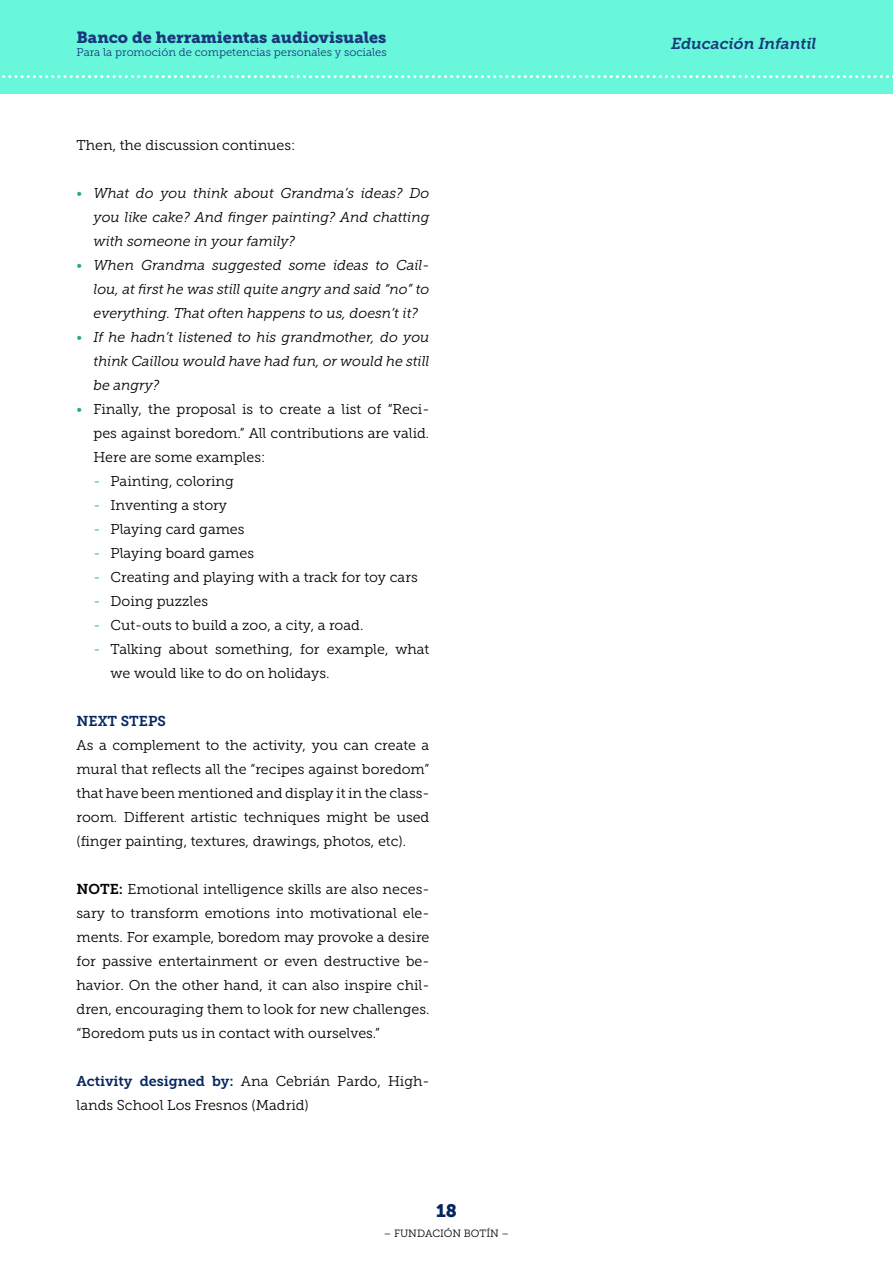
<style>
.page{position:relative;width:893px;height:1263px;background:#fff}
.page>*{position:absolute;margin:0;border:0;box-sizing:border-box;transform-origin:0 0}
.t1{font:18px "Museo Slab 900";color:#052661}
.t2{font:16.2px "Museo Slab 900";color:#1a387d}
.t3{font:italic 15.75px "Museo Slab 700";letter-spacing:-.005em;color:#1a387d}
.List_Paragraph{font:14.25px/24px "Museo Slab 300";color:#000;text-align:justify}
.List_Paragraph-2{font:italic 14.25px/24px "Museo Slab 300";color:#000;text-align:justify}
.t4{font:14.25px "Museo Slab 700";color:#052661}
.t5{font:11.25px "Museo Slab 300";color:#1a387d}
.t6{font:10.5px "Museo Slab 300";color:#000}
.s1{font-style:normal;color:#24ac7e}
.s2{color:#24ac7e}
.s3{font-family:"Museo Slab 700"}
.s4{font-family:"Museo Slab 700";color:#052661}
</style>
<div class="page">
<div style="left:0;top:0;width:893px;height:94px;background:#69f7db"></div>
<svg style="left:2px;top:75px;width:891px;height:3px"></svg>
<p class="t2" style="left:77px;top:28px;width:311px">Banco de herramientas audiovisuales</p>
<p class="t5" style="left:77px;top:46px;width:312px">Para la promoción de competencias personales y sociales</p>
<p class="List_Paragraph" style="left:77px;top:133px;width:220px">Then, the discussion continues:</p>
<p class="List_Paragraph-2" style="left:94px;top:181px;width:337px;text-indent:-17px"><span class="s1">•</span> What do you think about Grandma’s ideas? Do you like cake? And finger painting? And chatting with someone in your family?</p>
<p class="List_Paragraph-2" style="left:94px;top:253px;width:337px;text-indent:-17px"><span class="s1">•</span> When Grandma suggested some ideas to Cail&shy;lou, at first he was still quite angry and said “no” to everything. That often happens to us, doesn’t it?</p>
<p class="List_Paragraph-2" style="left:94px;top:325px;width:337px;text-indent:-17px"><span class="s1">•</span> If he hadn’t listened to his grandmother, do you think Caillou would have had fun, or would he still be angry?</p>
<p class="List_Paragraph" style="left:94px;top:397px;width:337px;text-indent:-17px"><span class="s2">•</span> Finally, the proposal is to create a list of “Reci&shy;pes against boredom.” All contributions are valid.<br>Here are some examples:</p>
<p class="List_Paragraph" style="left:94px;top:469px;width:142px"><span class="s2">-</span> Painting, coloring</p>
<p class="List_Paragraph" style="left:94px;top:493px;width:135px"><span class="s2">-</span> Inventing a story</p>
<p class="List_Paragraph" style="left:94px;top:517px;width:152px"><span class="s2">-</span> Playing card games</p>
<p class="List_Paragraph" style="left:94px;top:541px;width:162px"><span class="s2">-</span> Playing board games</p>
<p class="List_Paragraph" style="left:94px;top:565px;width:326px"><span class="s2">-</span> Creating and playing with a track for toy cars</p>
<p class="List_Paragraph" style="left:94px;top:589px;width:116px"><span class="s2">-</span> Doing puzzles</p>
<p class="List_Paragraph" style="left:94px;top:613px;width:271px"><span class="s2">-</span> Cut-outs to build a zoo, a city, a road.</p>
<p class="List_Paragraph" style="left:111px;top:637px;width:320px;text-indent:-17px"><span class="s2">-</span> Talking about something, for example, what we would like to do on holidays.</p>
<p class="t4" style="left:77px;top:713px;width:91px">NEXT STEPS</p>
<p class="List_Paragraph" style="left:77px;top:733px;width:354px">As a complement to the activity, you can create a mural that reflects all the “recipes against boredom” that have been mentioned and display it in the class&shy;room. Different artistic techniques might be used (finger painting, textures, drawings, photos, etc).</p>
<p class="List_Paragraph" style="left:77px;top:877px;width:354px"><span class="s3">NOTE:</span> Emotional intelligence skills are also neces&shy;sary to transform emotions into motivational ele&shy;ments. For example, boredom may provoke a desire for passive entertainment or even destructive be&shy;havior. On the other hand, it can also inspire chil&shy;dren, encouraging them to look for new challenges. “Boredom puts us in contact with ourselves.”</p>
<p class="List_Paragraph" style="left:77px;top:1069px;width:354px"><span class="s4">Activity designed by:</span> Ana Cebrián Pardo, High&shy;lands School Los Fresnos (Madrid)</p>
<p class="t1" style="left:436px;top:1201px;width:22px">18</p>
<p class="t6" style="left:384px;top:1227px;width:127px">– FUNDACIÓN BOTÍN –</p>
<p class="t3" style="left:671px;top:34px;width:147px">Educación Infantil</p>
</div>
